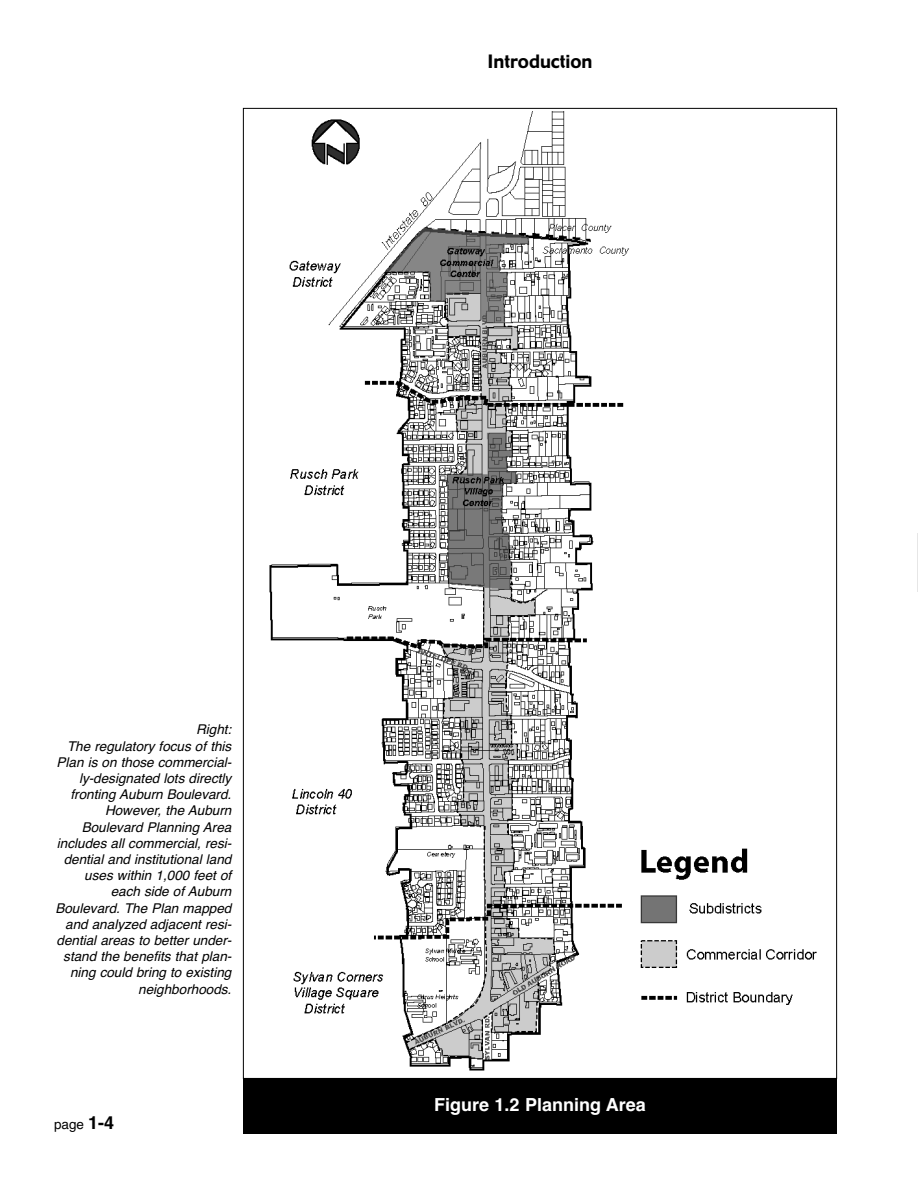
<style>
.page{position:relative;width:918px;height:1188px;background:#fff}
.page>*{position:absolute;margin:0;border:0;box-sizing:border-box;transform-origin:0 0}
.t1{font:700 18px "Helvetica";color:#fff}
.t2{font:18px "Gadget";color:#000}
.t3{font:italic 13.5px/16.2px "Helvetica";color:#000;text-align:right}
.t4{font:13.5px "Helvetica";color:#000}
.s1{font-weight:700;font-size:18px}
</style>
<div class="page">
<hr style="left:917px;top:533px;width:1px;height:59px;background:#e6e6e6">
<img style="left:269px;top:112px;width:548px;height:959px">
<div style="left:243px;top:1079px;width:594px;height:55px;background:#000"></div>
<h1 class="t2" style="left:488px;top:52px;width:106px">Introduction</h1>
<p class="t3" style="left:55px;top:722px;width:181px">Right:<br>The regulatory focus ofthis<br>Plan is on those commercial&shy;ly-designated lots directly fronting Auburn Boulevard.<br>However,the Auburn<br>Boulevard Planning Area includes allcommercial,resi&shy;dentialand institutionalland uses within 1,000 feetof each side ofAuburn<br>Boulevard.The Plan mapped and analyzed adjacentresi&shy;dentialareas to betterunder&shy;stand the benefits thatplan&shy;ning could bring to existing neighborhoods.</p>
<p class="t4" style="left:54px;top:1116px;width:62px">page <span class="s1">1-4</span></p>
<h1 class="t1" style="left:434px;top:1094px;width:213px">Figure 1.2 Planning Area</h1>
</div>
